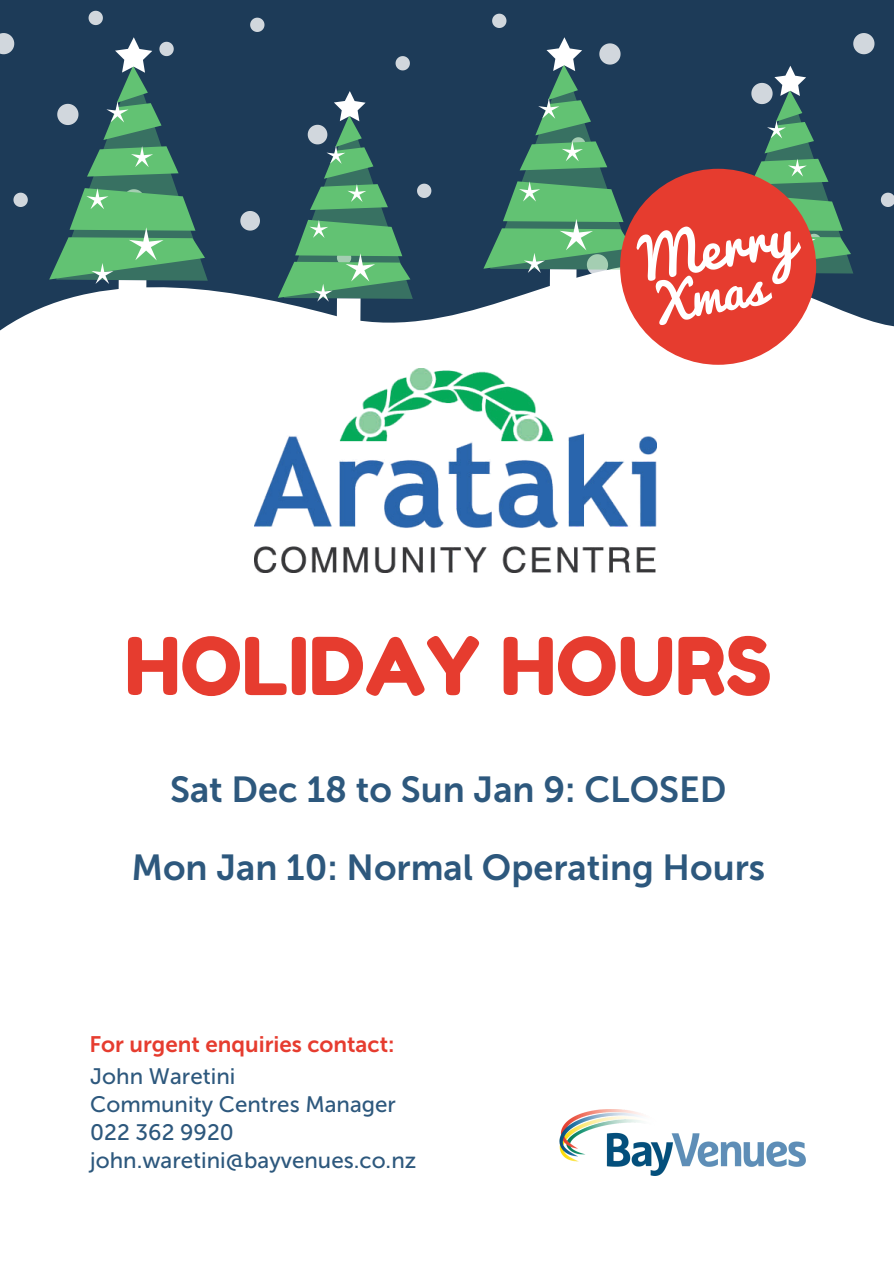
<style>
.page{position:relative;width:894px;height:1264px;background:#fff}
.page>*{position:absolute;margin:0;border:0;box-sizing:border-box;transform-origin:0 0}
.t1{font:79.35px "Fredoka One";color:#e63c2f}
.t2{font:36px "Museo Sans 700";color:#2d587d}
.t3{font:22.35px "Museo Sans 500";color:#2d587d}
.t4{font:22.35px "Museo Sans 700";color:#e63c2f}
</style>
<div class="page">
<div style="left:0;top:0;width:893px;height:1263px;background:#1d3b58"></div>
<svg style="left:13px;top:193px;width:15px;height:14px"></svg>
<svg style="left:395px;top:56px;width:15px;height:14px"></svg>
<svg style="left:250px;top:18px;width:14px;height:14px"></svg>
<svg style="left:240px;top:211px;width:20px;height:19px"></svg>
<svg style="left:88px;top:11px;width:15px;height:14px"></svg>
<svg style="left:0;top:33px;width:14px;height:21px"></svg>
<svg style="left:880px;top:193px;width:13px;height:14px"></svg>
<div style="left:0;top:434px;width:893px;height:829px;background:#fff"></div>
<svg style="left:0;top:284px;width:893px;height:186px;fill:#fff"></svg>
<div style="left:336px;top:298px;width:24px;height:29px;background:#fff"></div>
<svg style="left:278px;top:91px;width:153px;height:211px"></svg>
<div style="left:118px;top:280px;width:28px;height:34px;background:#fff"></div>
<svg style="left:49px;top:37px;width:159px;height:247px"></svg>
<img style="left:559px;top:1109px;width:245px;height:65px">
<img style="left:254px;top:368px;width:402px;height:204px">
<div style="left:620px;top:169px;width:195px;height:196px;background:#e63c2f;border-radius:50%"></div>
<svg style="left:483px;top:14px;width:391px;height:311px"></svg>
<p class="t1" style="left:125px;top:617px;width:648px">HOLIDAY HOURS</p>
<p class="t2" style="left:170px;top:767px;width:557px">Sat Dec 18 to Sun Jan 9: CLOSED</p>
<p class="t2" style="left:131px;top:846px;width:635px">Mon Jan 10: Normal Operating Hours</p>
<p class="t4" style="left:89px;top:1030px;width:306px">For urgent enquiries contact:</p>
<p class="t3" style="left:90px;top:1063px;width:146px">John Waretini</p>
<p class="t3" style="left:90px;top:1091px;width:307px">Community Centres Manager</p>
<p class="t3" style="left:90px;top:1119px;width:145px">022 362 9920</p>
<p class="t3" style="left:90px;top:1147px;width:327px">john.waretini@bayvenues.co.nz</p>
</div>
